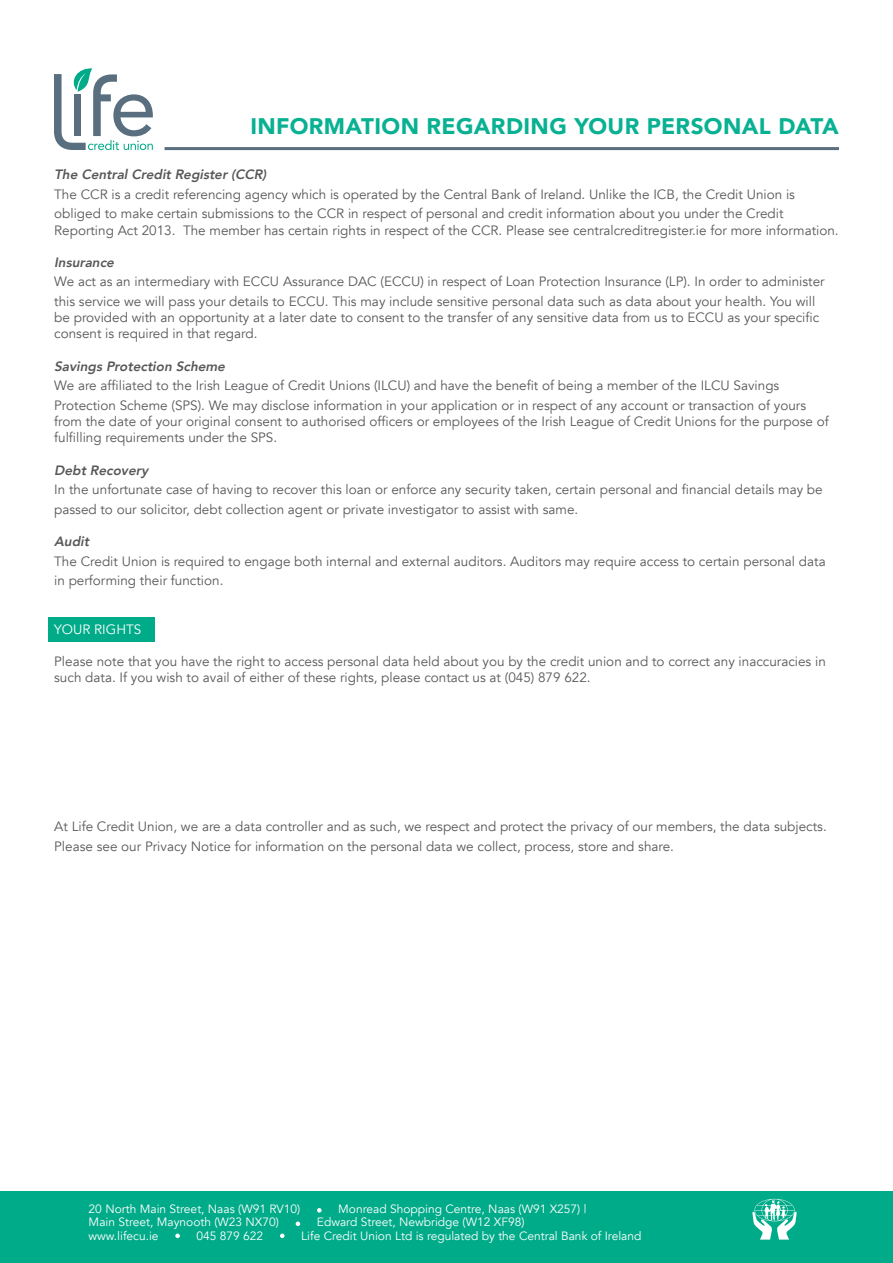
<style>
.page{position:relative;width:893px;height:1263px;background:#fff}
.page>*{position:absolute;margin:0;border:0;box-sizing:border-box;transform-origin:0 0}
.t1{font:900 22.5px "Avenir";letter-spacing:.015em;color:#08b192}
.t2{font:13.5px/19.5px "Avenir";color:#57585a}
.t3{font:italic 800 13.5px "Avenir";color:#57585a}
.t4{font:13.5px "Avenir";color:#fff}
.t5{font:12px "Avenir";color:#fff}
</style>
<div class="page">
<svg style="left:54px;top:68px;width:99px;height:82px"></svg>
<hr style="left:165px;top:147px;width:674px;height:3px;background:#596e7e">
<div style="left:0;top:1192px;width:893px;height:71px;background:#00ab89"></div>
<svg style="left:317px;top:1208px;width:5px;height:4px"></svg>
<svg style="left:296px;top:1221px;width:4px;height:5px"></svg>
<svg style="left:175px;top:1233px;width:5px;height:5px"></svg>
<svg style="left:280px;top:1233px;width:5px;height:5px"></svg>
<svg style="left:752px;top:1199px;width:45px;height:40px"></svg>
<div style="left:48px;top:618px;width:106px;height:24px;background:#00ab89"></div>
<h1 class="t1" style="left:250px;top:107px;width:590px">INFOrMATION REGARDING YOUR PERSONAL DATA</h1>
<p class="t3" style="left:54px;top:164px;width:217px">The CentralCreditRegister(CCR)</p>
<p class="t2" style="left:54px;top:185px;width:742px">The CCR is a credit referencing agency which is operated by the Central Bank of Ireland. Unlike the ICB, the Credit Union is obliged to make certain submissions to the CCR in respect of personal and credit information about you under the Credit</p>
<p class="t2" style="left:54px;top:220px;width:786px">Reporting Act 2013. The member has certain rights in respect of the CCR. Please see centralcreditregister.ie for more information.</p>
<p class="t3" style="left:54px;top:252px;width:65px">Insurance</p>
<p class="t2" style="left:54px;top:272px;width:772px">We act as an intermediary with ECCU Assurance DAC (ECCU) in respect of Loan Protection Insurance (LP). In order to administer this service we will pass your details to ECCU. This may include sensitive personal data such as data about your health. You will</p>
<p class="t2" style="left:54px;top:310px;width:766px;line-height:16.2px">be provided with an opportunity at a later date to consent to the transfer of any sensitive data from us to ECCU as your specific consent is required in that regard.</p>
<p class="t3" style="left:54px;top:356px;width:176px">SavingsProtection Scheme</p>
<p class="t2" style="left:54px;top:376px;width:753px">We are affiliated to the Irish League of Credit Unions (ILCU) and have the benefit of being a member of the ILCU Savings<br>Protection Scheme (SPS). We may disclose information in your application or in respect of any account or transaction of yours</p>
<p class="t2" style="left:54px;top:413px;width:776px;line-height:16.2px">from the date of your original consent to authorised officers or employees of the Irish League of Credit Unions for the purpose of fulfilling requirements under the SPS.</p>
<p class="t3" style="left:54px;top:459px;width:99px">DebtRecovery</p>
<p class="t2" style="left:54px;top:480px;width:770px">In the unfortunate case of having to recover this loan or enforce any security taken, certain personal and financial details may be passed to our solicitor, debt collection agent or private investigator to assist with same.</p>
<p class="t3" style="left:54px;top:531px;width:40px">Audit</p>
<p class="t2" style="left:54px;top:551px;width:773px">The Credit Union is required to engage both internal and external auditors. Auditors may require access to certain personal data in performing their function.</p>
<p class="t4" style="left:54px;top:621px;width:18px">Your</p>
<p class="t4" style="left:94px;top:621px;width:17px">Rights</p>
<p class="t2" style="left:54px;top:653px;width:773px;line-height:16.2px">Please note that you have the right to access personal data held about you by the credit union and to correct any inaccuracies in such data. If you wish to avail of either of these rights, please contact us at (045) 879 622.</p>
<p class="t2" style="left:54px;top:817px;width:774px">At Life Credit Union, we are a data controller and as such, we respect and protect the privacy of our members, the data subjects.<br>Please see our Privacy Notice for information on the personal data we collect, process, store and share.</p>
<p class="t5" style="left:89px;top:1201px;width:213px">20 North Main Street, Naas (W91 RV10)</p>
<p class="t5" style="left:338px;top:1201px;width:250px">Monread Shopping Centre, Naas (W91 X257) |</p>
<p class="t5" style="left:89px;top:1215px;width:192px">Main Street, Maynooth (W23 NX70)</p>
<p class="t5" style="left:317px;top:1215px;width:209px">Edward Street, Newbridge (W12 XF98)</p>
<p class="t5" style="left:89px;top:1228px;width:71px">www.lifecu.ie</p>
<p class="t5" style="left:197px;top:1228px;width:68px">045 879 622</p>
<p class="t5" style="left:301px;top:1228px;width:342px">Life Credit Union Ltd is regulated by the Central Bank of Ireland</p>
</div>
